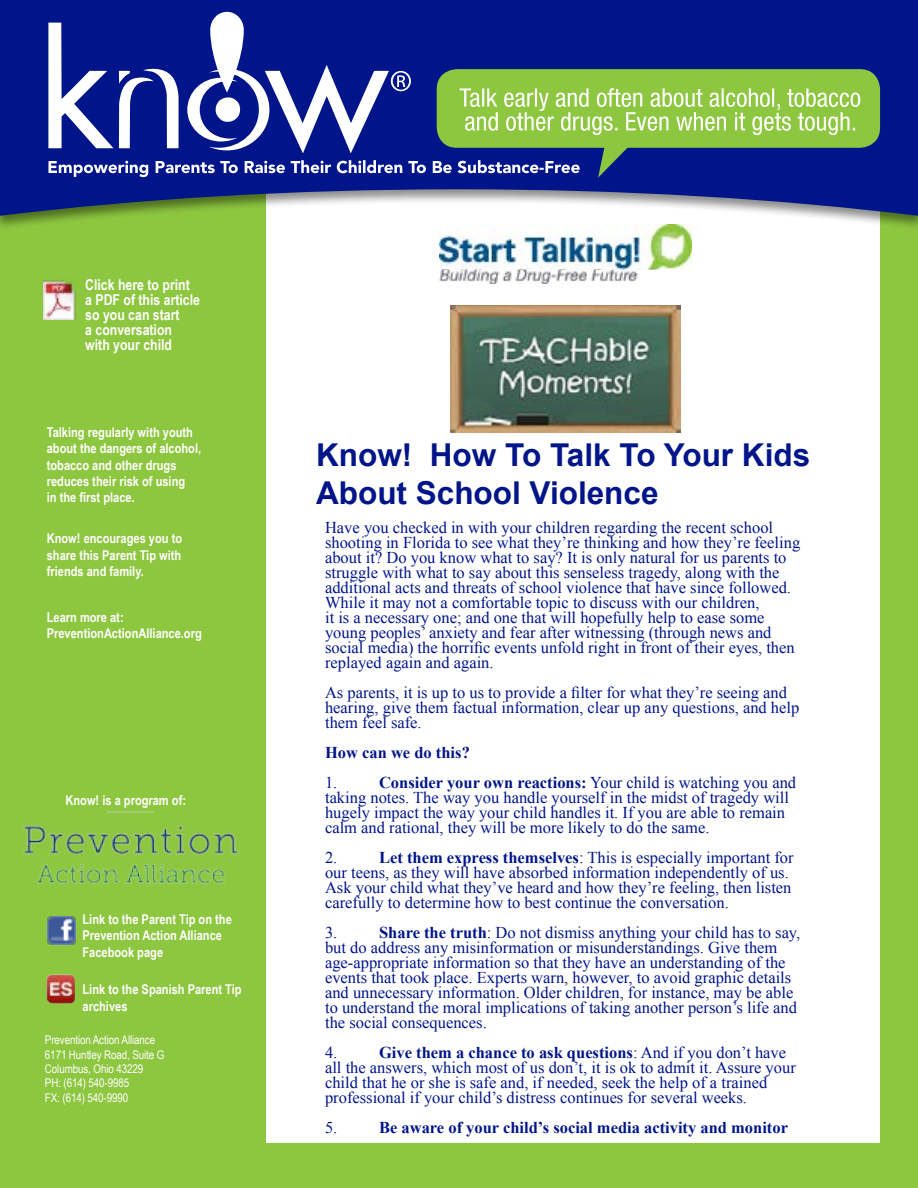
<style>
.page{position:relative;width:918px;height:1188px;background:#fff}
.page>*{position:absolute;margin:0;border:0;box-sizing:border-box;transform-origin:0 0}
.t1{font:700 31.5px/37.8px "Arial";color:#001589}
.t2{font:16.5px/15px "Times New Roman";color:#001589}
.t3{font:700 16.5px "Times New Roman";color:#001589}
.t4{font:700 15px/15px "Arial Narrow";color:#fff}
.t5{font:700 13.5px/16.2px "Arial Narrow";color:#fff}
.t6{font:12px/14.4px "Arial Narrow";letter-spacing:-.01em;color:#fff}
.s1{font-weight:700}
</style>
<div class="page">
<div style="left:258px;top:116px;width:660px;height:1072px;background:#8dc63f"></div>
<div style="left:266px;top:153px;width:614px;height:990px;background:#fff"></div>
<div style="left:0;top:116px;width:262px;height:1072px;background:#8dc63f"></div>
<div style="left:0;top:0;width:918px;height:230px;background:#000;opacity:.45"></div>
<svg style="left:0;top:0;width:918px;height:216px;background:#344695"></svg>
<div style="left:437px;top:69px;width:443px;height:79px;background:#8dc63f;border-radius:20px"></div>
<svg style="left:48px;top:12px;width:812px;height:166px"></svg>
<img style="left:23px;top:811px;width:216px;height:74px">
<img style="left:44px;top:280px;width:32px;height:40px">
<img style="left:46px;top:975px;width:29px;height:29px">
<img style="left:451px;top:306px;width:229px;height:127px">
<img style="left:48px;top:916px;width:28px;height:28px">
<img style="left:440px;top:224px;width:251px;height:59px">
<p class="t4" style="left:85px;top:277px;width:116px">Click here to print a PDF of this article so you can start<br>a conversation with your child</p>
<p class="t5" style="left:47px;top:424px;width:156px">Talking regularly with youth about the dangers of alcohol, tobacco and other drugs reduces their risk of using<br>in the first place.</p>
<p class="t5" style="left:47px;top:530px;width:137px;text-align:justify">Know! encourages you to share this Parent Tip with friends and family.</p>
<p class="t5" style="left:47px;top:608px;width:157px">Learn more at:<br>PreventionActionAlliance.org</p>
<p class="t5" style="left:65px;top:791px;width:122px">Know! is a program of:</p>
<p class="t5" style="left:83px;top:911px;width:151px">Link to the Parent Tip on the<br>Prevention Action Alliance<br>Facebook page</p>
<p class="t5" style="left:83px;top:981px;width:161px">Link to the Spanish Parent Tip archives</p>
<p class="t6" style="left:45px;top:1032px;width:121px">Prevention Action Alliance<br>6171 Huntley Road, Suite G<br>Columbus, Ohio 43229<br>PH: (614) 540-9985<br>FX: (614) 540-9990</p>
<h1 class="t1" style="left:316px;top:437px;width:496px">Know! How To Talk To Your Kids<br>About School Violence</h1>
<p class="t2" style="left:325px;top:519px;width:477px">Have you checked in with your children regarding the recent school shooting in Florida to see what they’re thinking and how they’re feeling about it? Do you know what to say? It is only natural for us parents to struggle with what to say about this senseless tragedy, along with the additional acts and threats of school violence that have since followed.<br>While it may not a comfortable topic to discuss with our children,<br>it is a necessary one; and one that will hopefully help to ease some young peoples’ anxiety and fear after witnessing (through news and social media) the horrific events unfold right in front of their eyes, then replayed again and again.</p>
<p class="t2" style="left:325px;top:684px;width:476px">As parents, it is up to us to provide a filter for what they’re seeing and hearing, give them factual information, clear up any questions, and help them feel safe.</p>
<p class="t3" style="left:325px;top:741px;width:146px">How can we do this?</p>
<p class="t2" style="left:325px;top:774px;width:14px">1.</p>
<p class="t2" style="left:325px;top:774px;width:473px;text-indent:54px"><span class="s1">Consider your own reactions:</span> Your child is watching you and taking notes. The way you handle yourself in the midst of tragedy will hugely impact the way your child handles it. If you are able to remain calm and rational, they will be more likely to do the same.</p>
<p class="t2" style="left:325px;top:849px;width:14px">2.</p>
<p class="t2" style="left:325px;top:849px;width:470px;text-indent:54px"><span class="s1">Let them express themselves</span>: This is especially important for our teens, as they will have absorbed information independently of us.<br>Ask your child what they’ve heard and how they’re feeling, then listen carefully to determine how to best continue the conversation.</p>
<p class="t2" style="left:325px;top:924px;width:14px">3.</p>
<p class="t2" style="left:325px;top:924px;width:477px;text-indent:54px"><span class="s1">Share the truth</span>: Do not dismiss anything your child has to say, but do address any misinformation or misunderstandings. Give them age-appropriate information so that they have an understanding of the events that took place. Experts warn, however, to avoid graphic details and unnecessary information. Older children, for instance, may be able to understand the moral implications of taking another person’s life and the social consequences.</p>
<p class="t2" style="left:325px;top:1044px;width:14px">4.</p>
<p class="t2" style="left:325px;top:1044px;width:472px;text-indent:54px"><span class="s1">Give them a chance to ask questions</span>: And if you don’t have all the answers, which most of us don’t, it is ok to admit it. Assure your child that he or she is safe and, if needed, seek the help of a trained professional if your child’s distress continues for several weeks.</p>
<p class="t2" style="left:325px;top:1119px;width:14px">5.</p>
<p class="t3" style="left:379px;top:1116px;width:410px">Be aware of your child’s social media activity and monitor</p>
</div>
